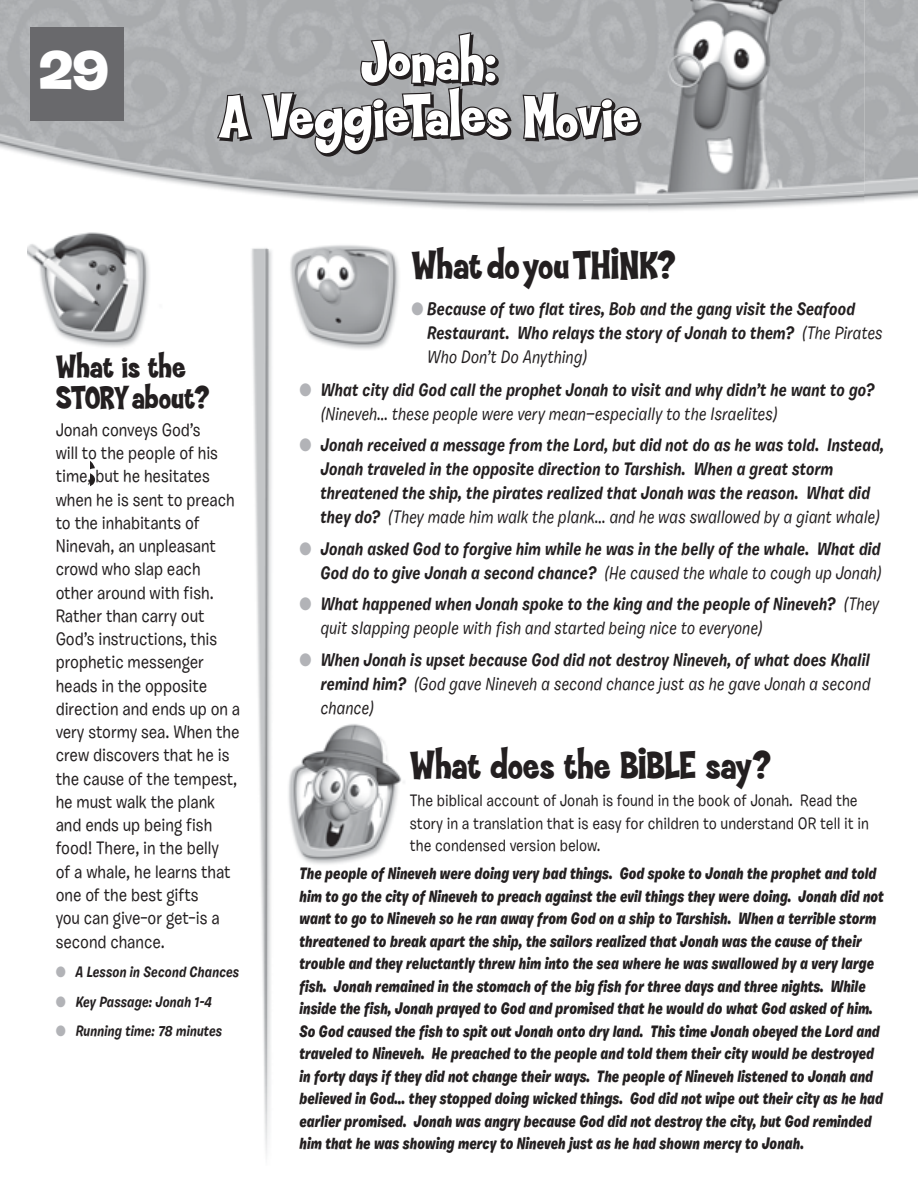
<style>
.page{position:relative;width:918px;height:1188px;background:#fff}
.page>*{position:absolute;margin:0;border:0;box-sizing:border-box;transform-origin:0 0}
.t1{font:800 61.5px "Typographyof Coop";color:#231f20}
.t2{font:700 54px "Burbank Big Wide";color:#fff;scale:.85 1}
.t3{font:800 40.5px "Typographyof Coop";letter-spacing:-.01em;color:#231f20}
.t4{font:800 33px/31.5px "Typographyof Coop";letter-spacing:-.01em;color:#231f20}
.t5{font:italic 700 18px/24px "Burbank Small";color:#231f20;scale:.85 1}
.t6{font:500 18px/23.2px "Burbank Small";letter-spacing:-.005em;color:#231f20;scale:.85 1}
.t7{font:italic 500 18px/24px "Burbank Small";color:#231f20;scale:.85 1}
.t8{font:italic 900 16.5px/22.5px "Burbank Small";letter-spacing:-.005em;color:#231f20;scale:.82 1}
.t9{font:500 16.5px/22.5px "Burbank Small";color:#231f20;scale:.85 1}
.t10{font:italic 700 15px "Burbank Small";color:#231f20;scale:.85 1}
.s1{color:#b2b3b7}
.s2{font-weight:500}
.s3{font-weight:700}
</style>
<div class="page">
<img style="left:864px;top:0;width:54px;height:202px">
<img style="left:583px;top:0;width:281px;height:201px">
<img style="left:290px;top:244px;width:109px;height:106px">
<img style="left:288px;top:724px;width:116px;height:141px">
<img style="left:28px;top:232px;width:121px;height:115px">
<img style="left:251px;top:247px;width:21px;height:909px">
<svg style="left:217px;top:94px;width:35px;height:48px"></svg>
<svg style="left:261px;top:32px;width:251px;height:125px"></svg>
<svg style="left:523px;top:92px;width:118px;height:50px"></svg>
<div style="left:30px;top:27px;width:94px;height:94px;background:#69696c"></div>
<h2 class="t2" style="left:39px;top:37px;width:84px">29</h2>
<h3 class="t4" style="left:56px;top:352px;width:155px">What is the<br>STORY about?</h3>
<p class="t6" style="left:56px;top:418px;width:219px">Jonah conveys God’s<br>will to the people of his time, but he hesitates when he is sent to preach to the inhabitants of<br>Ninevah, an unpleasant crowd who slap each other around with fish .<br>Rather than carry out<br>God’s instructions, this prophetic messenger heads in the opposite direction and ends up on a very stormy sea . When the crew discovers that he is the cause of the tempest, he must walk the plank and ends up being fish food! There, in the belly<br>of a whale, he learns that one of the best gifts<br>you can give–or get–is a second chance .</p>
<p class="t10" style="left:56px;top:963px;width:218px"><span class="s1">●</span> A Lesson in Second Chances</p>
<p class="t10" style="left:56px;top:992px;width:186px"><span class="s1">●</span> Key Passage: Jonah 1-4</p>
<p class="t10" style="left:56px;top:1021px;width:198px"><span class="s1">●</span> Running time: 78 minutes</p>
<h1 class="t1" style="left:-5px;top:433px;width:102px">tmas</h1>
<h3 class="t3" style="left:411px;top:243px;width:266px">What do you THINK?</h3>
<p class="t5" style="left:427px;top:296px;width:538px;text-indent:-16px"><span class="s1">●</span> Because of two flat tires, Bob and the gang visit the Seafood<br>Restaurant. Who relays the story of Jonah to them? <span class="s2">(The Pirates<br>Who Don’t Do Anything)</span></p>
<p class="t5" style="left:321px;top:377px;width:653px;text-indent:-21px"><span class="s1">●</span> What city did God call the prophet Jonah to visit and why didn’t he want to go? <span class="s2">(Nineveh… these people were very mean—especially to the Israelites)</span></p>
<p class="t5" style="left:320px;top:433px;width:665px;text-indent:-21px"><span class="s1">●</span> Jonah received a message from the Lord, but did not do as he was told. Instead, Jonah traveled in the opposite direction to Tarshish. When a great storm threatened the ship, the pirates realized that Jonah was the reason. What did they do? <span class="s2">(They made him walk the plank… and he was swallowed by a giant whale)</span></p>
<p class="t5" style="left:299px;top:536px;width:686px;text-align:right"><span class="s1">●</span> Jonah asked God to forgive him while he was in the belly of the whale. What did<br>God do to give Jonah a second chance? <span class="s2">(He caused the whale to cough up Jonah)</span></p>
<p class="t7" style="left:321px;top:592px;width:659px;text-indent:-21px"><span class="s1">●</span> <span class="s3">What happened when Jonah spoke to the king and the people of Nineveh?</span> (They quit slapping people with fish and started being nice to everyone)</p>
<p class="t5" style="left:321px;top:647px;width:649px;text-align:justify;text-indent:-21px"><span class="s1">●</span> When Jonah is upset because God did not destroy Nineveh, of what does Khalil remind him? <span class="s2">(God gave Nineveh a second chance just as he gave Jonah a second chance)</span></p>
<h3 class="t3" style="left:410px;top:743px;width:363px">What does the BIBLE say?</h3>
<p class="t9" style="left:410px;top:790px;width:541px">The biblical account of Jonah is found in the book of Jonah . Read the story in a translation that is easy for children to understand OR tell it in the condensed version below .</p>
<p class="t8" style="left:299px;top:862px;width:714px">The people of Nineveh were doing very bad things. God spoke to Jonah the prophet and told him to go the city of Nineveh to preach against the evil things they were doing. Jonah did not want to go to Nineveh so he ran away from God on a ship to Tarshish. When a terrible storm threatened to break apart the ship, the sailors realized that Jonah was the cause of their trouble and they reluctantly threw him into the sea where he was swallowed by a very large fish. Jonah remained in the stomach of the big fish for three days and three nights. While inside the fish, Jonah prayed to God and promised that he would do what God asked of him.<br>So God caused the fish to spit out Jonah onto dry land. This time Jonah obeyed the Lord and traveled to Nineveh. He preached to the people and told them their city would be destroyed in forty days if they did not change their ways. The people of Nineveh listened to Jonah and believed in God… they stopped doing wicked things. God did not wipe out their city as he had earlier promised. Jonah was angry because God did not destroy the city, but God reminded him that he was showing mercy to Nineveh just as he had shown mercy to Jonah.</p>
</div>
